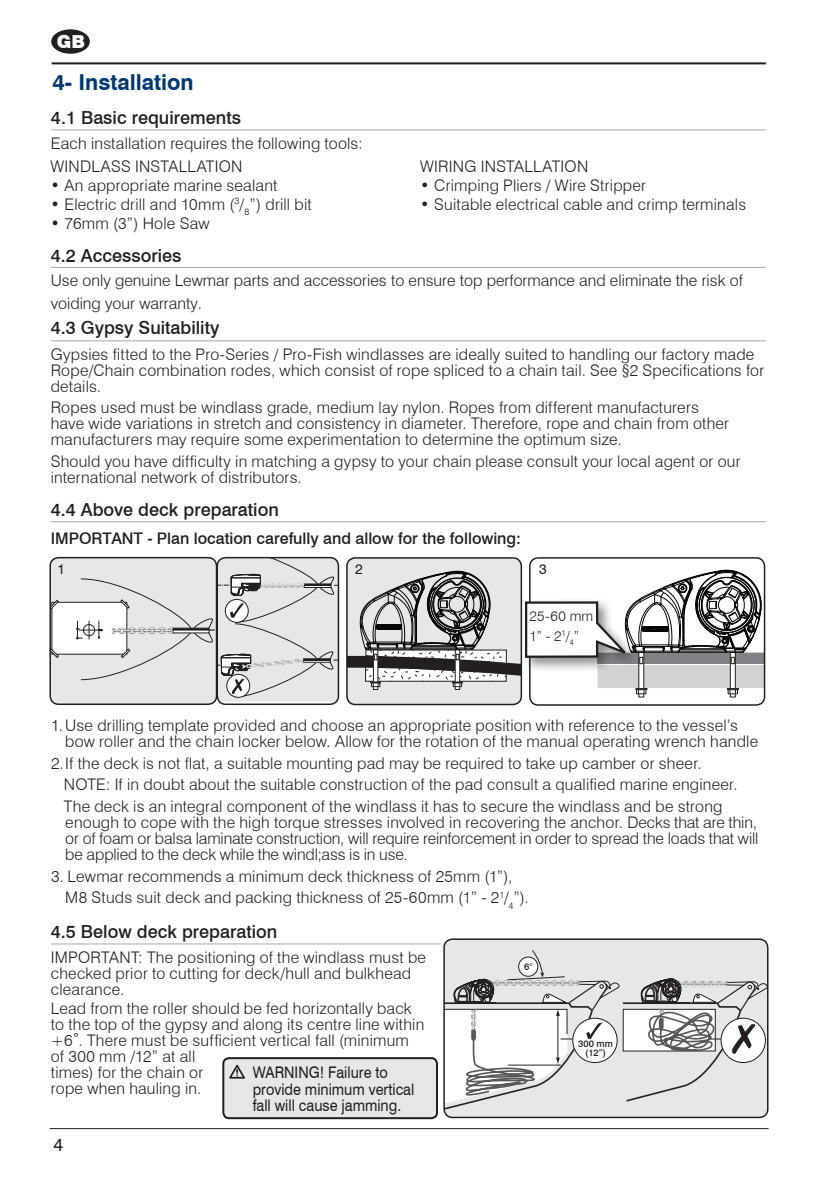
<style>
.page{position:relative;width:840px;height:1191px;background:#fff}
.page>*{position:absolute;margin:0;border:0;box-sizing:border-box;transform-origin:0 0}
.t1{font:700 22px "Swiss 721 BT";color:#013775}
.Section_Sub_Header_G{font:500 18px "Swiss 721 BT";color:#231f20}
.t2{font:900 18px "Swiss 721 BT";color:#fff}
.t3{font:18px "Swiss 721 BT";color:#231f20}
.Body_Text_Bullits{font:300 16px/16px "Swiss 721 BT";letter-spacing:.015em;color:#231f20}
.Body_text{font:300 16px/16px "Swiss 721 BT";letter-spacing:.015em;color:#231f20}
.Section_Sub_Header_G-2{font:300 16px/23px "Swiss 721 BT";color:#231f20}
.Warning_text{font:16px/16.4px "Swiss 721 BT";color:#231f20;scale:.9 1}
.Section_Header{font:500 16px "Swiss 721 BT";color:#231f20}
.Body_Text_Bold{font:300 16px "Swiss 721 BT";letter-spacing:.015em;color:#231f20}
.Body_Text_Bold-2{font:300 14px "Swiss 721 BT";color:#231f20}
.Box_No{font:14px "Swiss 721 BT";color:#231f20}
.t4{font:500 9.4px/8.2px "Swiss 721 BT";color:#231f20;text-align:center}
</style>
<div class="page">
<hr style="left:52px;top:62px;width:713px;height:2px;background:#231f20">
<hr style="left:50px;top:1128px;width:718px;height:1px;background:#231f20">
<div style="left:51px;top:29px;width:39px;height:25px;background:#231f20;border-radius:50%"></div>
<hr style="left:51px;top:267px;width:714px;height:1px;background:#a8a9ad">
<hr style="left:51px;top:340px;width:714px;height:1px;background:#a8a9ad">
<hr style="left:51px;top:521px;width:714px;height:1px;background:#a8a9ad">
<svg style="left:347px;top:558px;width:417px;height:146px"></svg>
<div style="left:346px;top:557px;width:176px;height:148px;border:2px solid #231f20;border-radius:9px"></div>
<svg style="left:52px;top:557px;width:286px;height:147px;background:#dbdbdd"></svg>
<div style="left:49px;top:557px;width:168px;height:148px;border:2px solid #231f20;border-radius:9px"></div>
<div style="left:444px;top:939px;width:323px;height:178px;background:#e6e7e9"></div>
<svg style="left:446px;top:949px;width:319px;height:164px"></svg>
<div style="left:443px;top:938px;width:325px;height:180px;border:2px solid #231f20;border-radius:9px"></div>
<hr style="left:51px;top:129px;width:715px;height:1px;background:#a8a9ad">
<hr style="left:51px;top:943px;width:389px;height:1px;background:#a8a9ad">
<div style="left:223px;top:1058px;width:214px;height:60px;background:#e6e7e9;border-radius:6px"></div>
<div style="left:222px;top:1057px;width:216px;height:62px;border:2px solid #231f20;border-radius:6px"></div>
<svg style="left:229px;top:1064px;width:16px;height:15px"></svg>
<p class="t2" style="left:57px;top:30px;width:30px">GB</p>
<p class="t1" style="left:52px;top:69px;width:143px">4- Installation</p>
<p class="Section_Sub_Header_G" style="left:51px;top:107px;width:191px">4.1 Basic requirements</p>
<p class="Body_text" style="left:51px;top:135px;width:313px">Each installation requires the following tools:</p>
<p class="Body_Text_Bold" style="left:50px;top:157px;width:193px">WINDLASS INSTALLATION</p>
<p class="Body_Text_Bullits" style="left:50px;top:177px;width:228px">• An appropriate marine sealant</p>
<p class="Body_Text_Bullits" style="left:50px;top:196px;width:263px">• Electric drill and 10mm (<sup>3</sup>/<sub>8</sub>”) drill bit</p>
<p class="Body_Text_Bullits" style="left:50px;top:215px;width:160px">• 76mm (3”) Hole Saw</p>
<p class="Body_Text_Bold" style="left:420px;top:157px;width:169px">WIRING INSTALLATION</p>
<p class="Body_Text_Bullits" style="left:420px;top:177px;width:227px">• Crimping Pliers / Wire Stripper</p>
<p class="Body_Text_Bullits" style="left:420px;top:196px;width:327px">• Suitable electrical cable and crimp terminals</p>
<p class="Section_Sub_Header_G" style="left:51px;top:244px;width:132px">4.2 Accessories</p>
<p class="Section_Sub_Header_G-2" style="left:51px;top:269px;width:693px">Use only genuine Lewmar parts and accessories to ensure top performance and eliminate the risk of voiding your warranty.</p>
<p class="Section_Sub_Header_G" style="left:51px;top:317px;width:170px">4.3 Gypsy Suitability</p>
<p class="Body_text" style="left:51px;top:346px;width:714px">Gypsies fitted to the Pro-Series / Pro-Fish windlasses are ideally suited to handling our factory made<br>Rope/Chain combination rodes, which consist of rope spliced to a chain tail. See §2 Specifications for details.</p>
<p class="Body_text" style="left:51px;top:400px;width:679px">Ropes used must be windlass grade, medium lay nylon. Ropes from different manufacturers have wide variations in stretch and consistency in diameter. Therefore, rope and chain from other manufacturers may require some experimentation to determine the optimum size.</p>
<p class="Body_text" style="left:51px;top:453px;width:691px">Should you have difficulty in matching a gypsy to your chain please consult your local agent or our international network of distributors.</p>
<p class="Section_Sub_Header_G" style="left:51px;top:499px;width:229px">4.4 Above deck preparation</p>
<p class="Section_Header" style="left:51px;top:528px;width:471px">IMPORTANT - Plan location carefully and allow for the following:</p>
<p class="Box_No" style="left:57px;top:560px;width:9px">1</p>
<p class="Box_No" style="left:355px;top:560px;width:9px">2</p>
<p class="Box_No" style="left:539px;top:560px;width:9px">3</p>
<p class="Body_Text_Bold-2" style="left:529px;top:608px;width:65px">25-60 mm</p>
<p class="Body_Text_Bold-2" style="left:529px;top:627px;width:51px">1” - 2<sup>1</sup>/<sub>4</sub>”</p>
<p class="Body_Text_Bullits" style="left:65px;top:717px;width:694px;text-indent:-14px">1.Use drilling template provided and choose an appropriate position with reference to the vessel’s bow roller and the chain locker below. Allow for the rotation of the manual operating wrench handle</p>
<p class="Body_Text_Bullits" style="left:51px;top:755px;width:651px">2.If the deck is not flat, a suitable mounting pad may be required to take up camber or sheer.</p>
<p class="Body_Text_Bullits" style="left:64px;top:776px;width:675px">NOTE: If in doubt about the suitable construction of the pad consult a qualified marine engineer.</p>
<p class="Body_Text_Bullits" style="left:64px;top:798px;width:695px">The deck is an integral component of the windlass it has to secure the windlass and be strong enough to cope with the high torque stresses involved in recovering the anchor. Decks that are thin, or of foam or balsa laminate construction, will require reinforcement in order to spread the loads that will be applied to the deck while the windl;ass is in use.</p>
<p class="Body_Text_Bullits" style="left:51px;top:868px;width:462px">3. Lewmar recommends a minimum deck thickness of 25mm (1”),</p>
<p class="Body_Text_Bullits" style="left:65px;top:889px;width:464px">M8 Studs suit deck and packing thickness of 25-60mm (1” - 2<sup>1</sup>/<sub>4</sub>”).</p>
<p class="Section_Sub_Header_G" style="left:51px;top:921px;width:228px">4.5 Below deck preparation</p>
<p class="Body_text" style="left:51px;top:949px;width:376px">IMPORTANT: The positioning of the windlass must be checked prior to cutting for deck/hull and bulkhead clearance.</p>
<p class="Body_Text_Bullits" style="left:51px;top:1000px;width:375px">Lead from the roller should be fed horizontally back to the top of the gypsy and along its centre line within +6˚. There must be sufficient vertical fall (minimum of 300 mm /12” at all<br>times) for the chain or<br>rope when hauling in.</p>
<p class="Warning_text" style="left:252px;top:1064px;width:181px">WARNING! Failure to provide minimum vertical fall will cause jamming.</p>
<p class="t3" style="left:54px;top:1133px;width:11px">4</p>
<p class="t4" style="left:524px;top:962px;width:10px">6°</p>
<p class="t4" style="left:578px;top:1039px;width:36px">300 mm (12”)</p>
</div>
